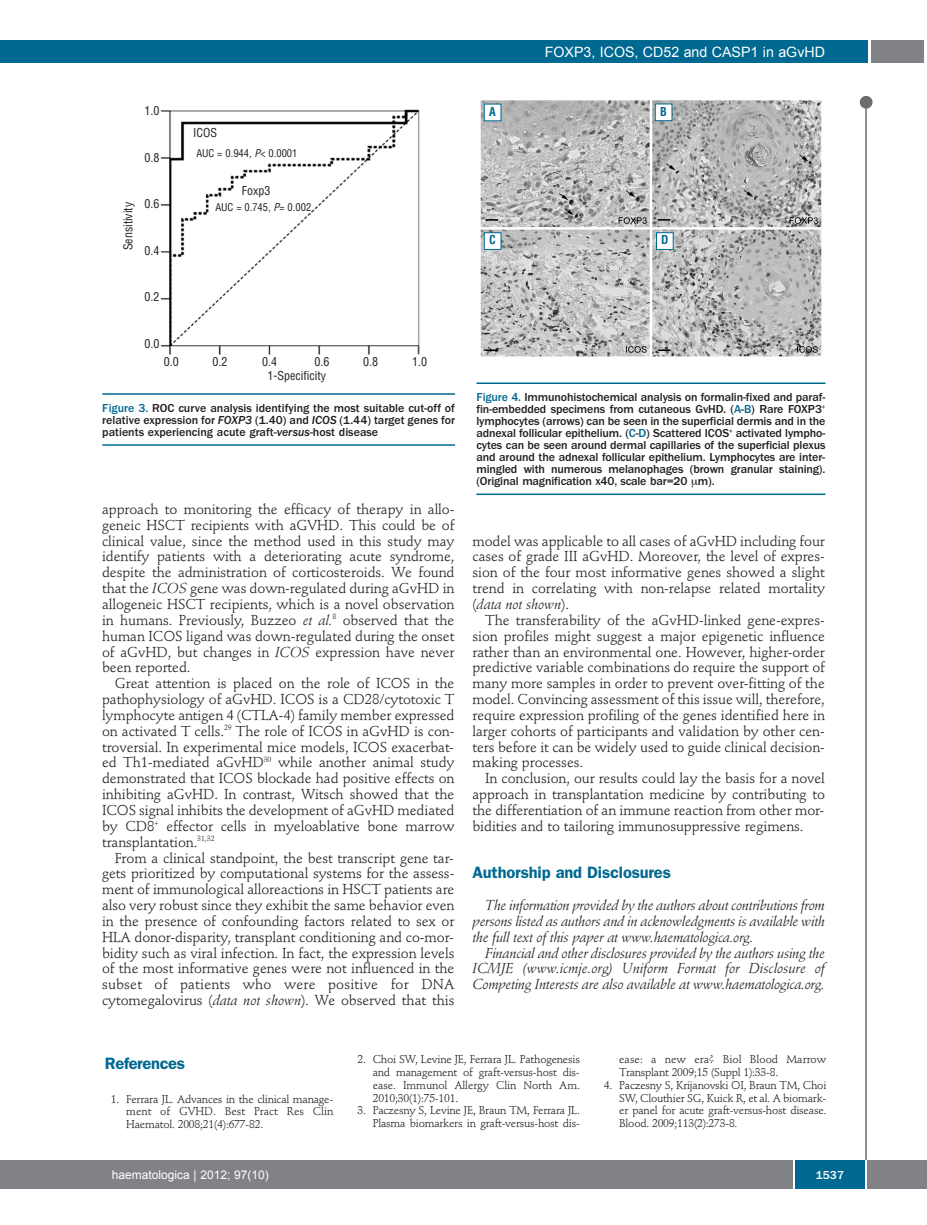
<style>
.page{position:relative;width:927px;height:1225px;background:#fff}
.page>*{position:absolute;margin:0;border:0;box-sizing:border-box;transform-origin:0 0}
.t1{font:600 16.5px "Franklin Gothic";letter-spacing:-.01em;color:#006991}
.t2{font:14.25px/15.9px "Stempel Schneidler";letter-spacing:-.005em;color:#231f20;text-align:justify}
.t3{font:italic 14.25px/15.9px "Stempel Schneidler";letter-spacing:-.015em;color:#231f20;text-align:justify}
.t4{font:14.25px "Arial";color:#fff}
.t5{font:500 12px/12px "Franklin Gothic";letter-spacing:-.01em;color:#231f20;text-align:justify}
.t6{font:condensed 12px "Helvetica";color:#231f20}
.t7{font:12px "Arial";color:#fff}
.t8{font:500 12px "Franklin Gothic";color:#fff}
.t9{font:700 condensed 12px "Helvetica";color:#006991}
.t10{font:11.25px/12.8px "Stempel Schneidler";letter-spacing:-.02em;color:#231f20;text-align:justify}
.t11{font:11.25px/12.8px "Stempel Schneidler";color:#231f20}
.t12{font:condensed 10.5px "Helvetica";color:#231f20}
.s1{font-style:italic}
.s2{color:#006991}
</style>
<div class="page">
<div style="left:860px;top:96px;width:12px;height:13px;background:#6c6d70;border-radius:50%"></div>
<hr style="left:865px;top:98px;width:2px;height:1062px;background:#6c6d70">
<div style="left:871px;top:40px;width:52px;height:22px;background:#808285"></div>
<div style="left:18px;top:40px;width:849px;height:22px;background:#006991"></div>
<div style="left:17px;top:1160px;width:910px;height:28px;background:#808285"></div>
<div style="left:795px;top:1160px;width:70px;height:28px;background:#006991"></div>
<hr style="left:793px;top:1160px;width:2px;height:28px;background:#fff">
<hr style="left:865px;top:1160px;width:2px;height:28px;background:#fff">
<div style="left:0;top:40px;width:19px;height:22px;background:#006991"></div>
<div style="left:0;top:1160px;width:18px;height:28px;background:#808285"></div>
<hr style="left:476px;top:382px;width:349px;height:2px;background:#006991">
<hr style="left:476px;top:493px;width:349px;height:2px;background:#006991">
<img style="left:480px;top:100px;width:342px;height:257px">
<img style="left:160px;top:109px;width:260px;height:246px">
<hr style="left:102px;top:393px;width:353px;height:2px;background:#006991">
<hr style="left:102px;top:444px;width:353px;height:2px;background:#006991">
<div style="left:484px;top:104px;width:17px;height:17px;background:#fff"></div>
<div style="left:484px;top:104px;width:17px;height:17px;border:1px solid #006991"></div>
<div style="left:655px;top:104px;width:17px;height:17px;background:#fff"></div>
<div style="left:655px;top:104px;width:17px;height:17px;border:1px solid #006991"></div>
<div style="left:484px;top:233px;width:17px;height:16px;background:#fff"></div>
<div style="left:484px;top:233px;width:17px;height:17px;border:1px solid #006991"></div>
<div style="left:657px;top:233px;width:16px;height:16px;background:#fff"></div>
<div style="left:656px;top:233px;width:17px;height:17px;border:1px solid #006991"></div>
<p class="t4" style="left:545px;top:44px;width:282px">FOXP3, ICOS, CD52 and CASP1 in aGvHD</p>
<p class="t6" style="left:121px;top:250px;width:50px;rotate:-90deg">Sensitivity</p>
<p class="t6" style="left:145px;top:104px;width:16px">1.0</p>
<p class="t6" style="left:145px;top:151px;width:16px">0.8</p>
<p class="t6" style="left:145px;top:197px;width:16px">0.6</p>
<p class="t6" style="left:145px;top:244px;width:16px">0.4</p>
<p class="t6" style="left:145px;top:290px;width:16px">0.2</p>
<p class="t6" style="left:145px;top:337px;width:16px">0.0</p>
<p class="t6" style="left:193px;top:126px;width:25px">ICOS</p>
<p class="t12" style="left:196px;top:147px;width:103px">AUC = 0.944, <span class="s1">P</span>&lt; 0.0001</p>
<p class="t6" style="left:242px;top:184px;width:30px">Foxp3</p>
<p class="t12" style="left:215px;top:201px;width:97px">AUC = 0.745, <span class="s1">P</span>= 0.002</p>
<p class="t6" style="left:164px;top:355px;width:16px">0.0</p>
<p class="t6" style="left:213px;top:355px;width:16px">0.2</p>
<p class="t6" style="left:262px;top:355px;width:16px">0.4</p>
<p class="t6" style="left:314px;top:355px;width:16px">0.6</p>
<p class="t6" style="left:363px;top:355px;width:16px">0.8</p>
<p class="t6" style="left:412px;top:355px;width:16px">1.0</p>
<p class="t6" style="left:267px;top:369px;width:60px">1-Specificity</p>
<p class="t5" style="left:102px;top:403px;width:354px"><span class="s2">Figure 3.</span> ROC curve analysis identifying the most suitable cut-off of relative expression for <span class="s1">FOXP3</span> (1.40) and <span class="s1">ICOS</span> (1.44) target genes for patients experiencing acute graft-<span class="s1">versus</span>-host disease</p>
<p class="t2" style="left:102px;top:502px;width:354px">approach to monitoring the efficacy of therapy in allo&shy;geneic HSCT recipients with aGVHD. This could be of clinical value, since the method used in this study may identify patients with a deteriorating acute syndrome, despite the administration of corticosteroids. We found that the <span class="s1">ICOS</span> gene was down-regulated during aGvHD in allogeneic HSCT recipients, which is a novel observation in humans. Previously, Buzzeo <span class="s1">et al.</span><sup>8</sup> observed that the human ICOS ligand was down-regulated during the onset of aGvHD, but changes in <span class="s1">ICOS</span> expression have never been reported.</p>
<p class="t2" style="left:102px;top:677px;width:354px;text-indent:13px">Great attention is placed on the role of ICOS in the pathophysiology of aGvHD. ICOS is a CD28/cytotoxic T lymphocyte antigen 4 (CTLA-4) family member expressed on activated T cells.<sup>29</sup> The role of ICOS in aGvHD is con&shy;troversial. In experimental mice models, ICOS exacerbat&shy;ed Th1-mediated aGvHD<sup>30</sup> while another animal study demonstrated that ICOS blockade had positive effects on inhibiting aGvHD. In contrast, Witsch showed that the ICOS signal inhibits the development of aGvHD mediated by CD8<sup>+</sup> effector cells in myeloablative bone marrow transplantation.<sup>31,32</sup></p>
<p class="t2" style="left:102px;top:851px;width:354px;text-indent:13px">From a clinical standpoint, the best transcript gene tar&shy;gets prioritized by computational systems for the assess&shy;ment of immunological alloreactions in HSCT patients are also very robust since they exhibit the same behavior even in the presence of confounding factors related to sex or HLA donor-disparity, transplant conditioning and co-mor&shy;bidity such as viral infection. In fact, the expression levels of the most informative genes were not influenced in the subset of patients who were positive for DNA cytomegalovirus (<span class="s1">data not shown</span>). We observed that this</p>
<p class="t9" style="left:489px;top:105px;width:8px">A</p>
<p class="t9" style="left:660px;top:105px;width:8px">B</p>
<p class="t9" style="left:489px;top:233px;width:8px">C</p>
<p class="t9" style="left:661px;top:233px;width:9px">D</p>
<p class="t5" style="left:476px;top:392px;width:351px"><span class="s2">Figure 4.</span> Immunohistochemical analysis on formalin-fixed and paraf&shy;fin-embedded specimens from cutaneous GvHD. (<span class="s2">A</span>-<span class="s2">B</span>) Rare FOXP3<sup>+ </sup>lymphocytes (arrows) can be seen in the superficial dermis and in the adnexal follicular epithelium. (<span class="s2">C</span>-<span class="s2">D</span>) Scattered ICOS<sup>+</sup> activated lympho&shy;cytes can be seen around dermal capillaries of the superficial plexus and around the adnexal follicular epithelium. Lymphocytes are inter&shy;mingled with numerous melanophages (brown granular staining). (Original magnification x40, scale bar=20 m).</p>
<p class="t2" style="left:472px;top:534px;width:354px">model was applicable to all cases of aGvHD including four cases of grade III aGvHD. Moreover, the level of expres&shy;sion of the four most informative genes showed a slight trend in correlating with non-relapse related mortality (<span class="s1">data not shown</span>).</p>
<p class="t2" style="left:472px;top:613px;width:354px;text-indent:13px">The transferability of the aGvHD-linked gene-expres&shy;sion profiles might suggest a major epigenetic influence rather than an environmental one. However, higher-order predictive variable combinations do require the support of many more samples in order to prevent over-fitting of the model. Convincing assessment of this issue will, therefore, require expression profiling of the genes identified here in larger cohorts of participants and validation by other cen&shy;ters before it can be widely used to guide clinical decision&shy;making processes.</p>
<p class="t2" style="left:472px;top:772px;width:354px;text-indent:13px">In conclusion, our results could lay the basis for a novel approach in transplantation medicine by contributing to the differentiation of an immune reaction from other mor&shy;bidities and to tailoring immunosuppressive regimens.</p>
<p class="t1" style="left:472px;top:867px;width:200px">Authorship and Disclosures</p>
<p class="t3" style="left:472px;top:898px;width:354px;text-indent:13px">The information provided by the authors about contributions from persons listed as authors and in acknowledgments is available with the full text of this paper at www.haematologica.org.</p>
<p class="t3" style="left:472px;top:946px;width:354px;text-indent:13px">Financial and other disclosures provided by the authors using the ICMJE (www.icmje.org) Uniform Format for Disclosure of Competing Interests are also available at www.haematologica.org.</p>
<p class="t1" style="left:105px;top:1057px;width:82px">References</p>
<p class="t10" style="left:126px;top:1093px;width:209px;text-indent:-15px">1. Ferrara JL. Advances in the clinical manage&shy;ment of GVHD. Best Pract Res Clin Haematol. 2008;21(4):677-82.</p>
<p class="t10" style="left:373px;top:1054px;width:209px;text-indent:-15px">2. Choi SW, Levine JE, Ferrara JL. Pathogenesis and management of graft-versus-host dis&shy;ease. Immunol Allergy Clin North Am.<br>2010;30(1):75-101.</p>
<p class="t10" style="left:357px;top:1105px;width:224px;text-align:right">3. Paczesny S, Levine JE, Braun TM, Ferrara JL.<br>Plasma biomarkers in graft-versus-host dis-</p>
<p class="t11" style="left:619px;top:1054px;width:209px">ease: a new era? Biol Blood Marrow<br>Transplant 2009;15 (Suppl 1):33-8.</p>
<p class="t10" style="left:619px;top:1079px;width:209px;text-indent:-15px">4. Paczesny S, Krijanovski OI, Braun TM, Choi SW, Clouthier SG, Kuick R, et al. A biomark&shy;er panel for acute graft-versus-host disease.<br>Blood. 2009;113(2):273-8.</p>
<p class="t7" style="left:112px;top:1168px;width:158px">haematologica | 2012; 97(10)</p>
<p class="t8" style="left:816px;top:1171px;width:30px">1537</p>
</div>
